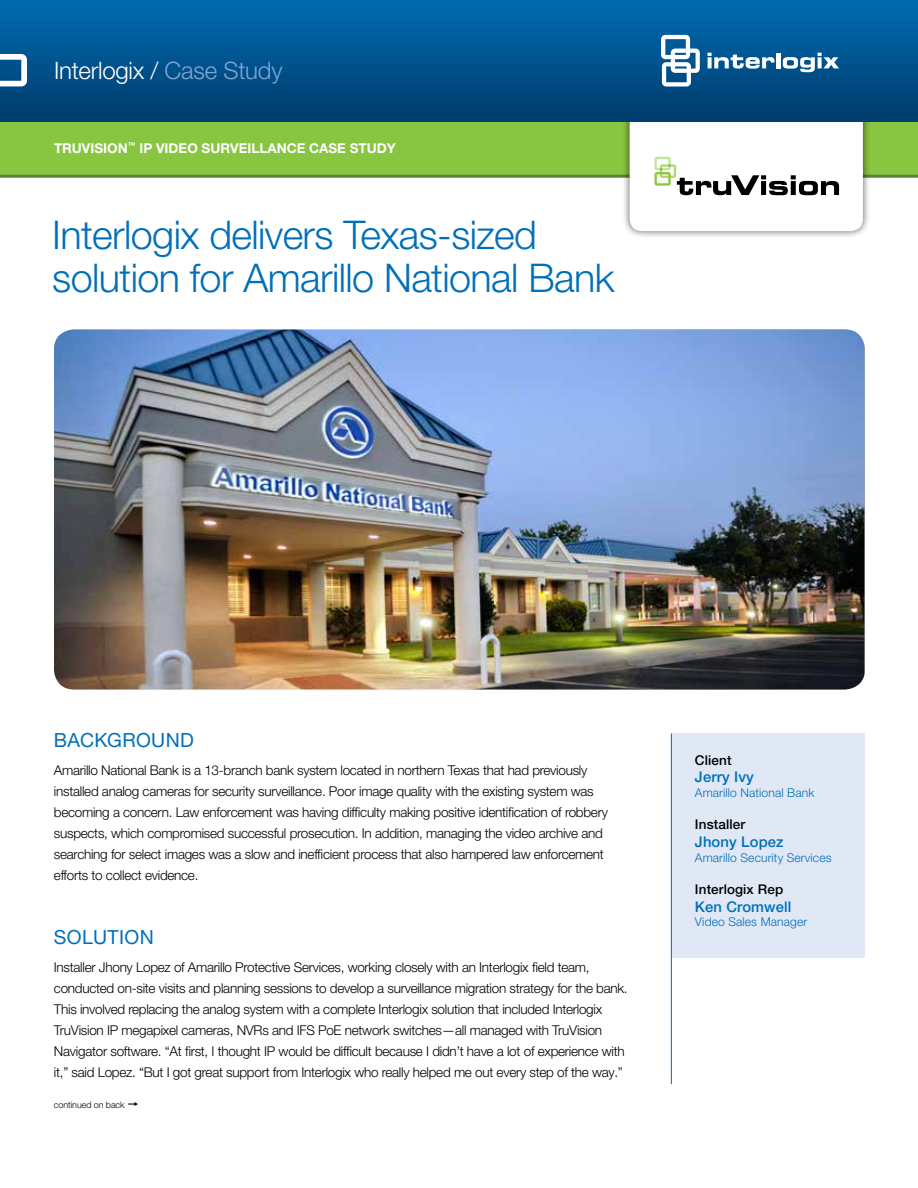
<style>
.page{position:relative;width:918px;height:1188px;background:#fff}
.page>*{position:absolute;margin:0;border:0;box-sizing:border-box;transform-origin:0 0}
.t1{font:300 39.6px/42.9px "Helvetica Neue LT Pro";letter-spacing:-.015em;color:#006fba}
.t2{font:300 24px "Helvetica Neue LT Pro";letter-spacing:-.01em;color:#fff}
.t3{font:19.5px "Helvetica Neue LT Pro";letter-spacing:.02em;color:#006fba}
.t4{font:500 14.7px "Helvetica Neue LT Pro";letter-spacing:.01em;color:#006fba}
.t5{font:300 13.5px/21px "Helvetica Neue LT Pro";letter-spacing:-.02em;color:#000}
.t6{font:700 13.5px "Helvetica Neue LT Pro";color:#fff}
.t7{font:500 13.5px "Helvetica Neue LT Pro";letter-spacing:.01em;color:#000}
.t8{font:500 13.35px "Helvetica Neue LT Pro";letter-spacing:.01em;color:#000}
.t9{font:300 12.15px "Helvetica Neue LT Pro";letter-spacing:.01em;color:#006fba}
.t10{font:300 9px "Helvetica Neue LT Pro";letter-spacing:-.01em;color:#000}
.s1{color:#7ea6d7}
</style>
<div class="page">
<div style="left:0;top:117px;width:918px;height:60px;background:#88c540"></div>
<hr style="left:0;top:175px;width:918px;height:3px;background:#55843c">
<div style="left:622px;top:95px;width:249px;height:144px;background:#000;opacity:.6"></div>
<div style="left:630px;top:103px;width:233px;height:128px;background:#fff;border-radius:12px"></div>
<svg style="left:654px;top:157px;width:185px;height:38px"></svg>
<div style="left:671px;top:734px;width:194px;height:224px;background:#e1e8f5"></div>
<div style="left:0;top:0;width:918px;height:122px;background:linear-gradient(to bottom,#006bb2,#003c6c)"></div>
<svg style="left:0;top:54px;width:27px;height:32px"></svg>
<img style="left:54px;top:329px;width:810px;height:360px">
<hr style="left:671px;top:734px;width:1px;height:350px;background:#006fba">
<svg style="left:708px;top:53px;width:67px;height:16px"></svg>
<hr style="left:776px;top:53px;width:4px;height:15px;background:#fff">
<svg style="left:783px;top:53px;width:56px;height:19px"></svg>
<svg style="left:661px;top:35px;width:39px;height:52px"></svg>
<h2 class="t2" style="left:54px;top:56px;width:230px">Interlogix / <span class="s1">Case Study</span></h2>
<p class="t6" style="left:54px;top:140px;width:343px">TRUVISION<sup>™</sup> IP VIDEO SURVEILLANCE CASE STUDY</p>
<h1 class="t1" style="left:52px;top:212px;width:564px">Interlogix delivers Texas-sized solution for Amarillo National Bank</h1>
<h3 class="t3" style="left:54px;top:728px;width:141px">BACKGROUND</h3>
<p class="t5" style="left:54px;top:760px;width:555px">Amarillo National Bank is a 13-branch bank system located in northern Texas that had previously installed analog cameras for security surveillance. Poor image quality with the existing system was becoming a concern. Law enforcement was having difficulty making positive identification of robbery suspects, which compromised successful prosecution. In addition, managing the video archive and searching for select images was a slow and inefficient process that also hampered law enforcement efforts to collect evidence.</p>
<h3 class="t3" style="left:54px;top:925px;width:101px">SOLUTION</h3>
<p class="t5" style="left:54px;top:956px;width:575px">Installer Jhony Lopez of Amarillo Protective Services, working closely with an Interlogix field team, conducted on-site visits and planning sessions to develop a surveillance migration strategy for the bank.<br>This involved replacing the analog system with a complete Interlogix solution that included Interlogix TruVision IP megapixel cameras, NVRs and IFS PoE network switches—all managed with TruVision Navigator software. “At first, I thought IP would be difficult because I didn’t have a lot of experience with it,” said Lopez. “But I got great support from Interlogix who really helped me out every step of the way.”</p>
<p class="t10" style="left:54px;top:1099px;width:72px">continued on back</p>
<p class="t7" style="left:695px;top:752px;width:38px">Client</p>
<p class="t4" style="left:695px;top:768px;width:60px">Jerry Ivy</p>
<p class="t9" style="left:695px;top:785px;width:121px">Amarillo National Bank</p>
<p class="t7" style="left:695px;top:816px;width:52px">Installer</p>
<p class="t4" style="left:695px;top:833px;width:90px">Jhony Lopez</p>
<p class="t9" style="left:695px;top:850px;width:138px">Amarillo Security Services</p>
<p class="t8" style="left:695px;top:881px;width:90px">Interlogix Rep</p>
<p class="t4" style="left:695px;top:898px;width:98px">Ken Cromwell</p>
<p class="t9" style="left:695px;top:914px;width:114px">Video Sales Manager</p>
</div>
